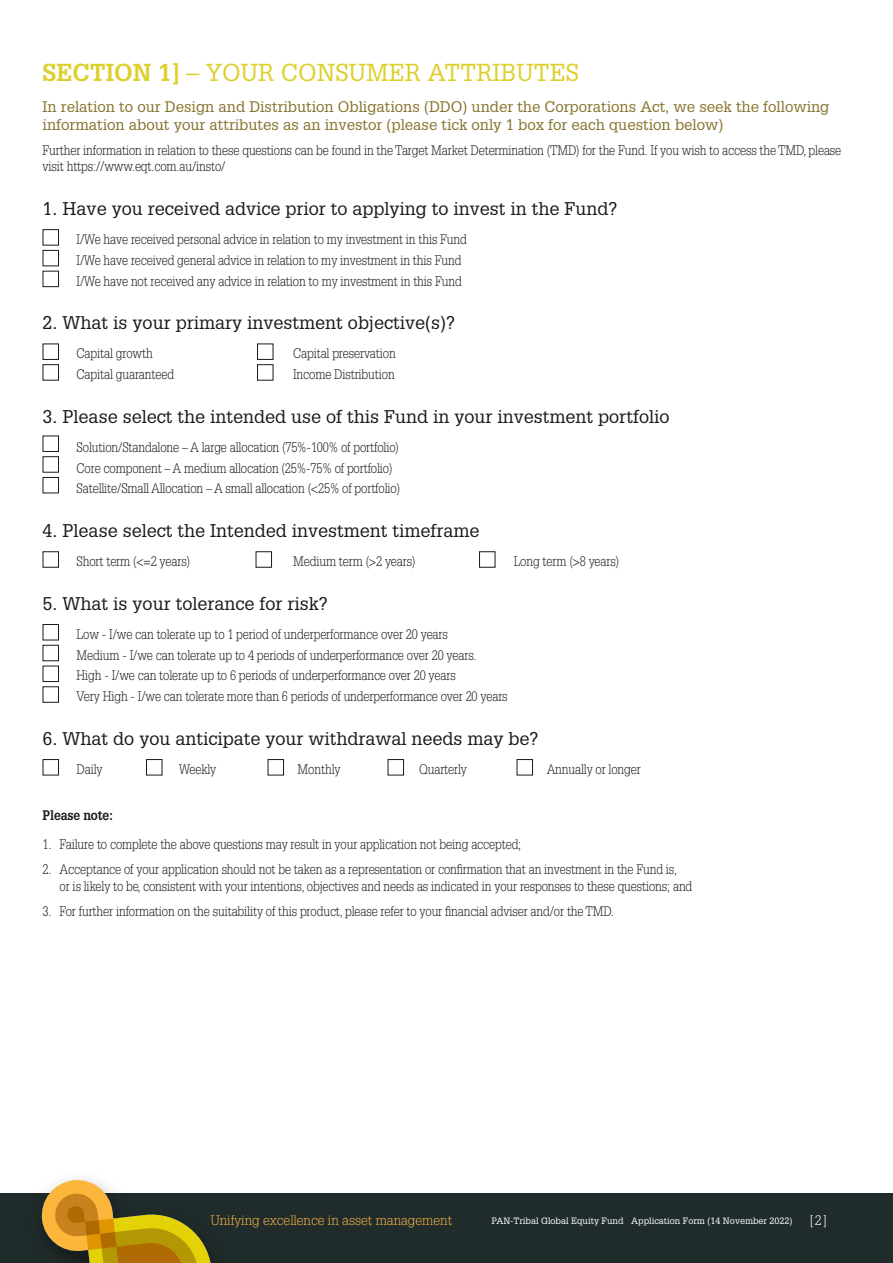
<style>
.page{position:relative;width:893px;height:1263px;background:#fff}
.page>*{position:absolute;margin:0;border:0;box-sizing:border-box;transform-origin:0 0}
.t1{font:24px "Glypha LT Std";color:#ddd02c}
.t2{font:18px "Glypha LT Std";color:#1a1a1a}
.t3{font:15px/18px "Glypha LT Std";color:#85722c}
.t4{font:300 13.5px/20.7px "Glypha LT Std";letter-spacing:-.01em;color:#1a1a1a;scale:.9 1}
.t5{font:300 13.5px "Glypha LT Std";color:#f1b046}
.t6{font:700 13.5px "Glypha LT Std";letter-spacing:-.01em;color:#1a1a1a;scale:.9 1}
.t7{font:300 13.5px "Glypha LT Std";color:#fff}
.t8{font:9px "Glypha LT Std";color:#fff}
.s1{font-weight:700}
</style>
<div class="page">
<div style="left:0;top:1193px;width:893px;height:70px;background:#202c2b"></div>
<svg style="left:41px;top:1179px;width:170px;height:84px"></svg>
<div style="left:43px;top:229px;width:16px;height:16px;border:1px solid #1a1a1a"></div>
<div style="left:43px;top:250px;width:16px;height:16px;border:1px solid #1a1a1a"></div>
<div style="left:43px;top:271px;width:16px;height:16px;border:1px solid #1a1a1a"></div>
<div style="left:43px;top:344px;width:16px;height:16px;border:1px solid #1a1a1a"></div>
<div style="left:257px;top:344px;width:16px;height:16px;border:1px solid #1a1a1a"></div>
<div style="left:43px;top:364px;width:16px;height:17px;border:1px solid #1a1a1a"></div>
<div style="left:257px;top:364px;width:16px;height:17px;border:1px solid #1a1a1a"></div>
<div style="left:43px;top:436px;width:16px;height:16px;border:1px solid #1a1a1a"></div>
<div style="left:43px;top:456px;width:16px;height:17px;border:1px solid #1a1a1a"></div>
<div style="left:43px;top:477px;width:16px;height:16px;border:1px solid #1a1a1a"></div>
<div style="left:43px;top:551px;width:16px;height:17px;border:1px solid #1a1a1a"></div>
<div style="left:256px;top:551px;width:16px;height:17px;border:1px solid #1a1a1a"></div>
<div style="left:479px;top:551px;width:16px;height:17px;border:1px solid #1a1a1a"></div>
<div style="left:43px;top:624px;width:16px;height:16px;border:1px solid #1a1a1a"></div>
<div style="left:43px;top:645px;width:16px;height:16px;border:1px solid #1a1a1a"></div>
<div style="left:43px;top:666px;width:16px;height:16px;border:1px solid #1a1a1a"></div>
<div style="left:43px;top:686px;width:16px;height:17px;border:1px solid #1a1a1a"></div>
<div style="left:43px;top:759px;width:16px;height:16px;border:1px solid #1a1a1a"></div>
<div style="left:146px;top:759px;width:16px;height:16px;border:1px solid #1a1a1a"></div>
<div style="left:268px;top:759px;width:16px;height:16px;border:1px solid #1a1a1a"></div>
<div style="left:388px;top:759px;width:16px;height:16px;border:1px solid #1a1a1a"></div>
<div style="left:517px;top:759px;width:16px;height:16px;border:1px solid #1a1a1a"></div>
<h1 class="t1" style="left:43px;top:58px;width:538px"><span class="s1">SECTION 1]</span> – YOUR CONSUMER ATTRIBUTES</h1>
<p class="t3" style="left:43px;top:97px;width:788px">In relation to our Design and Distribution Obligations (DDO) under the Corporations Act, we seek the following information about your attributes as an investor (please tick only 1 box for each question below)</p>
<p class="t4" style="left:43px;top:142px;width:889px;line-height:16.5px">Further information in relation to these questions can be found in the Target Market Determination (TMD) for the Fund. If you wish to access the TMD, please visit https://www.eqt.com.au/insto/</p>
<h2 class="t2" style="left:43px;top:197px;width:576px">1. Have you received advice prior to applying to invest in the Fund?</h2>
<p class="t4" style="left:77px;top:229px;width:435px">I/We have received personal advice in relation to my investment in this Fund<br>I/We have received general advice in relation to my investment in this Fund<br>I/We have not received any advice in relation to my investment in this Fund</p>
<h2 class="t2" style="left:43px;top:312px;width:414px">2. What is your primary investment objective(s)?</h2>
<p class="t4" style="left:77px;top:343px;width:86px">Capital growth</p>
<p class="t4" style="left:293px;top:343px;width:116px">Capital preservation</p>
<p class="t4" style="left:77px;top:364px;width:110px">Capital guaranteed</p>
<p class="t4" style="left:293px;top:364px;width:114px">Income Distribution</p>
<h2 class="t2" style="left:43px;top:405px;width:628px">3. Please select the intended use of this Fund in your investment portfolio</h2>
<p class="t4" style="left:77px;top:437px;width:361px">Solution/Standalone – A large allocation (75%-100% of portfolio)<br>Core component – A medium allocation (25%-75% of portfolio)<br>Satellite/Small Allocation – A small allocation (&lt;25% of portfolio)</p>
<h2 class="t2" style="left:43px;top:520px;width:438px">4. Please select the Intended investment timeframe</h2>
<p class="t4" style="left:77px;top:551px;width:127px">Short term (&lt;=2 years)</p>
<p class="t4" style="left:293px;top:551px;width:137px">Medium term (&gt;2 years)</p>
<p class="t4" style="left:514px;top:551px;width:119px">Long term (&gt;8 years)</p>
<h2 class="t2" style="left:43px;top:592px;width:287px">5. What is your tolerance for risk?</h2>
<p class="t4" style="left:77px;top:624px;width:480px">Low - I/we can tolerate up to 1 period of underperformance over 20 years<br>Medium - I/we can tolerate up to 4 periods of underperformance over 20 years.<br>High - I/we can tolerate up to 6 periods of underperformance over 20 years<br>Very High - I/we can tolerate more than 6 periods of underperformance over 20 years</p>
<h2 class="t2" style="left:43px;top:727px;width:497px">6. What do you anticipate your withdrawal needs may be?</h2>
<p class="t4" style="left:77px;top:759px;width:30px">Daily</p>
<p class="t4" style="left:179px;top:759px;width:43px">Weekly</p>
<p class="t4" style="left:298px;top:759px;width:49px">Monthly</p>
<p class="t4" style="left:419px;top:759px;width:55px">Quarterly</p>
<p class="t4" style="left:547px;top:759px;width:106px">Annually or longer</p>
<p class="t6" style="left:43px;top:807px;width:80px">Please note:</p>
<p class="t4" style="left:43px;top:834px;width:533px">1. Failure to complete the above questions may result in your application not being accepted;</p>
<p class="t4" style="left:60px;top:862px;width:705px;line-height:16.5px;text-indent:-17px">2. Acceptance of your application should not be taken as a representation or confirmation that an investment in the Fund is,<br>or is likely to be, consistent with your intentions, objectives and needs as indicated in your responses to these questions; and</p>
<p class="t4" style="left:43px;top:901px;width:636px">3. For further information on the suitability of this product, please refer to your financial adviser and/or the TMD.</p>
<p class="t5" style="left:211px;top:1212px;width:243px">Unifying excellence in asset management</p>
<p class="t8" style="left:491px;top:1215px;width:302px">PAN-Tribal Global Equity Fund Application Form (14 November 2022)</p>
<p class="t7" style="left:810px;top:1212px;width:18px">[2]</p>
</div>
